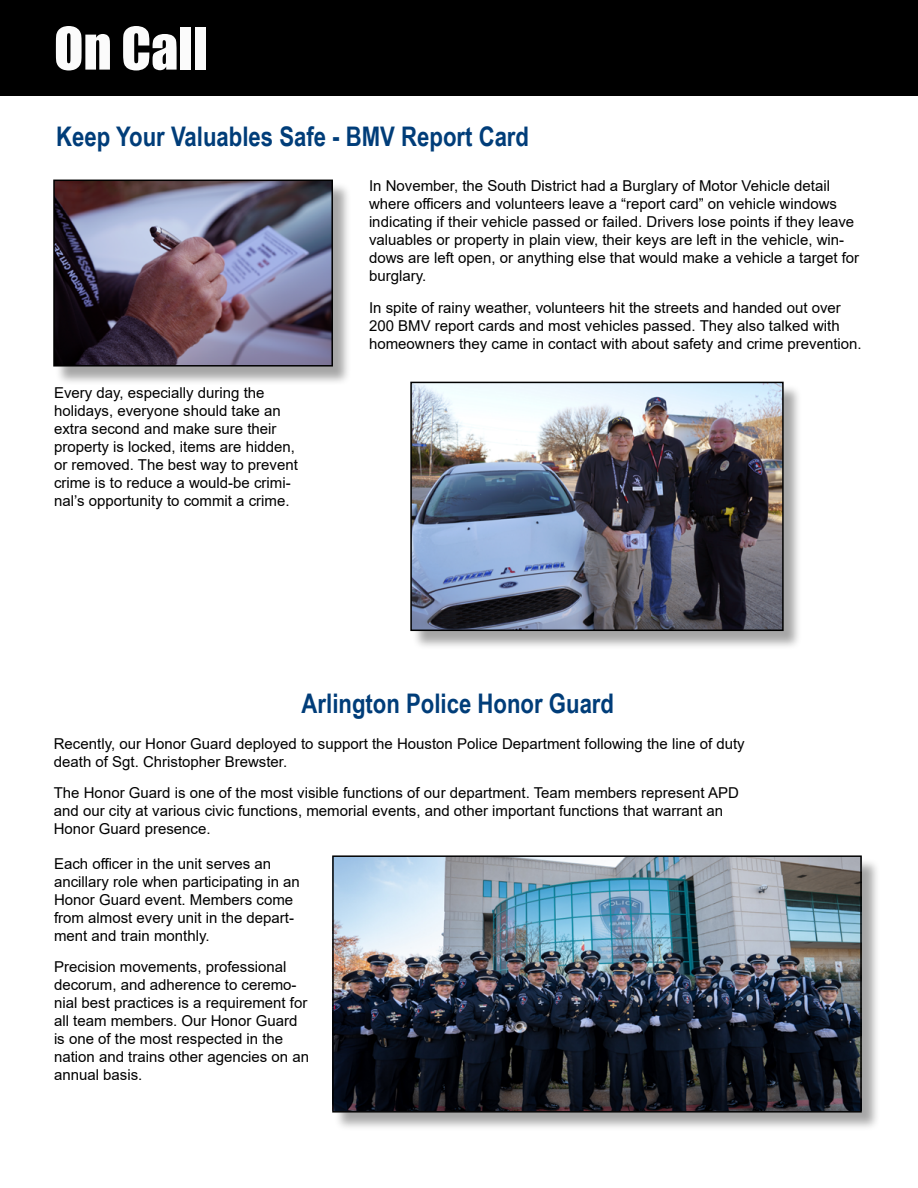
<style>
.page{position:relative;width:918px;height:1188px;background:#fff}
.page>*{position:absolute;margin:0;border:0;box-sizing:border-box;transform-origin:0 0}
.t1{font:54px "Impact";color:#fbfbfb}
.t2{font:700 27px "Arial Narrow";color:#003d79}
.t3{font:15px/18px "Arial";color:#000}
</style>
<div class="page">
<div style="left:0;top:0;width:918px;height:96px;background:#000"></div>
<div style="left:55px;top:181px;width:297px;height:204px;background:#000;opacity:.35"></div>
<img style="left:56px;top:183px;width:274px;height:181px">
<div style="left:53px;top:180px;width:280px;height:187px;border:2px solid #000"></div>
<div style="left:412px;top:383px;width:390px;height:267px;background:#000;opacity:.35"></div>
<img style="left:413px;top:385px;width:368px;height:243px">
<div style="left:410px;top:382px;width:374px;height:249px;border:2px solid #000"></div>
<div style="left:334px;top:857px;width:547px;height:275px;background:#000;opacity:.35"></div>
<img style="left:335px;top:858px;width:524px;height:252px">
<div style="left:332px;top:855px;width:530px;height:258px;border:2px solid #000"></div>
<h1 class="t1" style="left:54px;top:7px;width:155px">On Call</h1>
<h2 class="t2" style="left:56px;top:116px;width:474px">Keep Your Valuables Safe - BMV Report Card</h2>
<p class="t3" style="left:369px;top:177px;width:492px">In November, the South District had a Burglary of Motor Vehicle detail where officers and volunteers leave a “report card” on vehicle windows indicating if their vehicle passed or failed. Drivers lose points if they leave valuables or property in plain view, their keys are left in the vehicle, win&shy;dows are left open, or anything else that would make a vehicle a target for burglary.</p>
<p class="t3" style="left:369px;top:298px;width:494px">In spite of rainy weather, volunteers hit the streets and handed out over<br>200 BMV report cards and most vehicles passed. They also talked with homeowners they came in contact with about safety and crime prevention.</p>
<p class="t3" style="left:54px;top:384px;width:246px">Every day, especially during the holidays, everyone should take an extra second and make sure their property is locked, items are hidden, or removed. The best way to prevent crime is to reduce a would-be crimi&shy;nal’s opportunity to commit a crime.</p>
<h2 class="t2" style="left:302px;top:683px;width:314px">Arlington Police Honor Guard</h2>
<p class="t3" style="left:54px;top:735px;width:692px">Recently, our Honor Guard deployed to support the Houston Police Department following the line of duty death of Sgt. Christopher Brewster.</p>
<p class="t3" style="left:54px;top:784px;width:687px">The Honor Guard is one of the most visible functions of our department. Team members represent APD and our city at various civic functions, memorial events, and other important functions that warrant an<br>Honor Guard presence.</p>
<p class="t3" style="left:54px;top:855px;width:247px">Each officer in the unit serves an ancillary role when participating in an Honor Guard event. Members come from almost every unit in the depart&shy;ment and train monthly.</p>
<p class="t3" style="left:54px;top:958px;width:257px">Precision movements, professional decorum, and adherence to ceremo&shy;nial best practices is a requirement for all team members. Our Honor Guard is one of the most respected in the nation and trains other agencies on an annual basis.</p>
</div>
